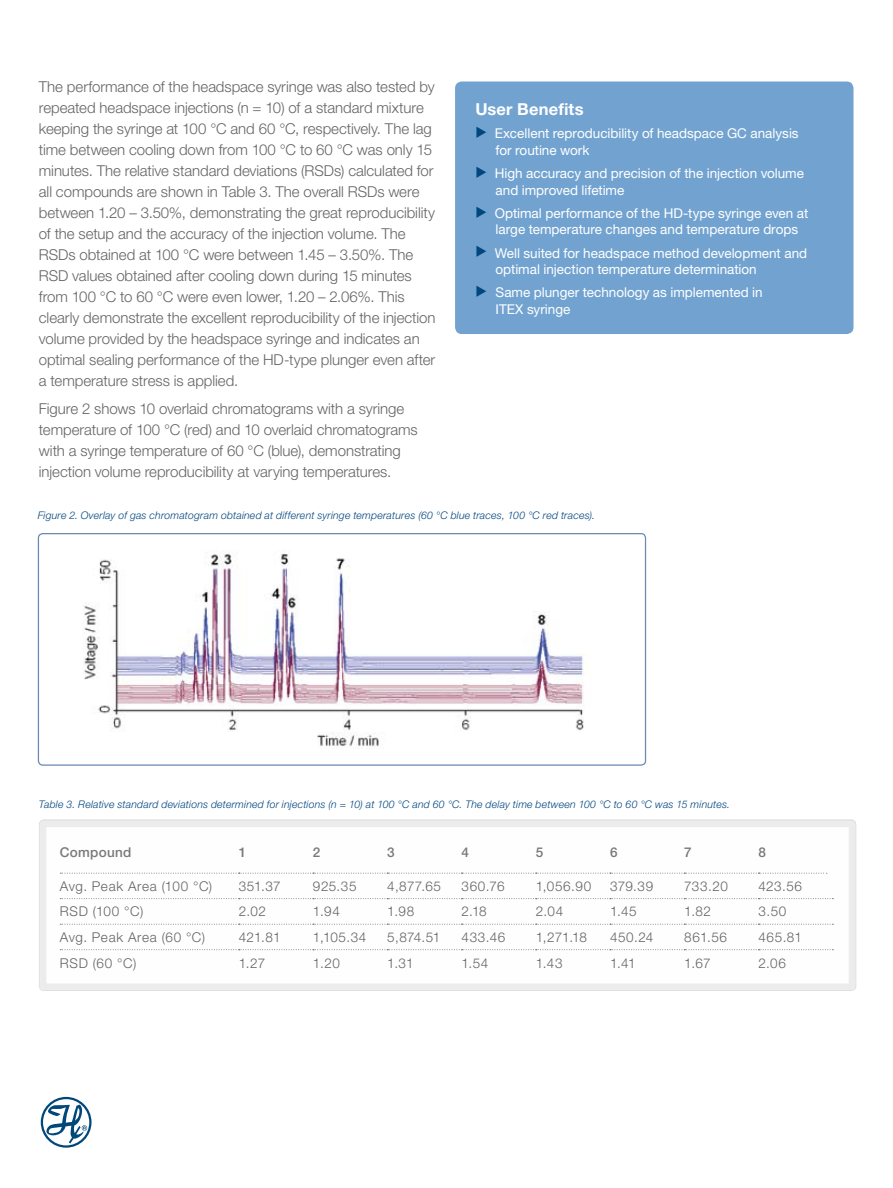
<style>
.page{position:relative;width:893px;height:1188px;background:#fff}
.page>*{position:absolute;margin:0;border:0;box-sizing:border-box;transform-origin:0 0}
.Subhead{font:700 16.5px "Helvetica Neue LT Pro";letter-spacing:.01em;color:#fff}
.Body_Copy{font:300 15px/21px "Helvetica Neue LT Pro";letter-spacing:-.005em;color:#636466}
.t1{font:13.5px/16.5px "Helvetica Neue LT Pro";color:#fff}
.t2{font:300 13.5px "Helvetica Neue LT Pro";letter-spacing:.04em;color:#636466}
.t3{font:500 13.5px "Helvetica Neue LT Pro";letter-spacing:.02em;color:#797a7d}
.t4{font:italic 300 10.5px "Helvetica Neue LT Pro";letter-spacing:.02em;color:#00467f}
</style>
<div class="page">
<svg style="left:41px;top:1097px;width:51px;height:51px"></svg>
<svg style="left:39px;top:819px;width:818px;height:172px"></svg>
<div style="left:455px;top:82px;width:398px;height:252px;background:#72a3d0;border-radius:7px"></div>
<img style="left:84px;top:553px;width:503px;height:196px">
<div style="left:38px;top:533px;width:608px;height:233px;border:1px solid #6c89b4;border-radius:4px"></div>
<p class="Body_Copy" style="left:39px;top:76px;width:398px">The performance of the headspace syringe was also tested by repeated headspace injections (n = 10) of a standard mixture keeping the syringe at 100 °C and 60 °C, respectively. The lag time between cooling down from 100 °C to 60 °C was only 15 minutes. The relative standard deviations (RSDs) calculated for all compounds are shown in Table 3. The overall RSDs were between 1.20 – 3.50%, demonstrating the great reproducibility of the setup and the accuracy of the injection volume. The RSDs obtained at 100 °C were between 1.45 – 3.50%. The RSD values obtained after cooling down during 15 minutes from 100 °C to 60 °C were even lower, 1.20 – 2.06%. This clearly demonstrate the excellent reproducibility of the injection volume provided by the headspace syringe and indicates an optimal sealing performance of the HD-type plunger even after a temperature stress is applied.</p>
<p class="Body_Copy" style="left:39px;top:398px;width:380px">Figure 2 shows 10 overlaid chromatograms with a syringe temperature of 100 °C (red) and 10 overlaid chromatograms with a syringe temperature of 60 °C (blue), demonstrating injection volume reproducibility at varying temperatures.</p>
<p class="t4" style="left:38px;top:509px;width:559px">Figure 2. Overlay of gas chromatogram obtained at different syringe temperatures (60 °C blue traces, 100 °C red traces).</p>
<p class="Subhead" style="left:475px;top:99px;width:110px">User Benefits</p>
<p class="t1" style="left:495px;top:125px;width:305px">Excellent reproducibility of headspace GC analysis for routine work</p>
<p class="t1" style="left:495px;top:165px;width:311px">High accuracy and precision of the injection volume and improved lifetime</p>
<p class="t1" style="left:495px;top:204px;width:315px">Optimal performance of the HD-type syringe even at large temperature changes and temperature drops</p>
<p class="t1" style="left:495px;top:244px;width:314px">Well suited for headspace method development and optimal injection temperature determination</p>
<p class="t1" style="left:496px;top:284px;width:269px">Same plunger technology as implemented in<br>ITEX syringe</p>
<p class="t4" style="left:39px;top:798px;width:693px">Table 3. Relative standard deviations determined for injections (n = 10) at 100 °C and 60 °C. The delay time between 100 °C to 60 °C was 15 minutes.</p>
<p class="t3" style="left:60px;top:844px;width:73px">Compound</p>
<p class="t3" style="left:239px;top:844px;width:9px">1</p>
<p class="t3" style="left:313px;top:844px;width:9px">2</p>
<p class="t3" style="left:387px;top:844px;width:9px">3</p>
<p class="t3" style="left:461px;top:844px;width:9px">4</p>
<p class="t3" style="left:536px;top:844px;width:9px">5</p>
<p class="t3" style="left:610px;top:844px;width:9px">6</p>
<p class="t3" style="left:684px;top:844px;width:9px">7</p>
<p class="t3" style="left:758px;top:844px;width:9px">8</p>
<p class="t2" style="left:60px;top:878px;width:154px">Avg. Peak Area (100 °C)</p>
<p class="t2" style="left:239px;top:878px;width:43px">351.37</p>
<p class="t2" style="left:313px;top:878px;width:45px">925.35</p>
<p class="t2" style="left:387px;top:878px;width:55px">4,877.65</p>
<p class="t2" style="left:461px;top:878px;width:45px">360.76</p>
<p class="t2" style="left:536px;top:878px;width:57px">1,056.90</p>
<p class="t2" style="left:610px;top:878px;width:45px">379.39</p>
<p class="t2" style="left:684px;top:878px;width:45px">733.20</p>
<p class="t2" style="left:758px;top:878px;width:45px">423.56</p>
<p class="t2" style="left:60px;top:903px;width:85px">RSD (100 °C)</p>
<p class="t2" style="left:239px;top:903px;width:29px">2.02</p>
<p class="t2" style="left:313px;top:903px;width:28px">1.94</p>
<p class="t2" style="left:387px;top:903px;width:28px">1.98</p>
<p class="t2" style="left:461px;top:903px;width:27px">2.18</p>
<p class="t2" style="left:536px;top:903px;width:29px">2.04</p>
<p class="t2" style="left:610px;top:903px;width:28px">1.45</p>
<p class="t2" style="left:684px;top:903px;width:28px">1.82</p>
<p class="t2" style="left:758px;top:903px;width:29px">3.50</p>
<p class="t2" style="left:60px;top:929px;width:147px">Avg. Peak Area (60 °C)</p>
<p class="t2" style="left:239px;top:929px;width:43px">421.81</p>
<p class="t2" style="left:313px;top:929px;width:55px">1,105.34</p>
<p class="t2" style="left:387px;top:929px;width:55px">5,874.51</p>
<p class="t2" style="left:461px;top:929px;width:45px">433.46</p>
<p class="t2" style="left:536px;top:929px;width:53px">1,271.18</p>
<p class="t2" style="left:610px;top:929px;width:45px">450.24</p>
<p class="t2" style="left:684px;top:929px;width:44px">861.56</p>
<p class="t2" style="left:758px;top:929px;width:45px">465.81</p>
<p class="t2" style="left:60px;top:955px;width:78px">RSD (60 °C)</p>
<p class="t2" style="left:239px;top:955px;width:28px">1.27</p>
<p class="t2" style="left:313px;top:955px;width:28px">1.20</p>
<p class="t2" style="left:387px;top:955px;width:28px">1.31</p>
<p class="t2" style="left:461px;top:955px;width:28px">1.54</p>
<p class="t2" style="left:536px;top:955px;width:28px">1.43</p>
<p class="t2" style="left:610px;top:955px;width:27px">1.41</p>
<p class="t2" style="left:684px;top:955px;width:28px">1.67</p>
<p class="t2" style="left:758px;top:955px;width:29px">2.06</p>
</div>
